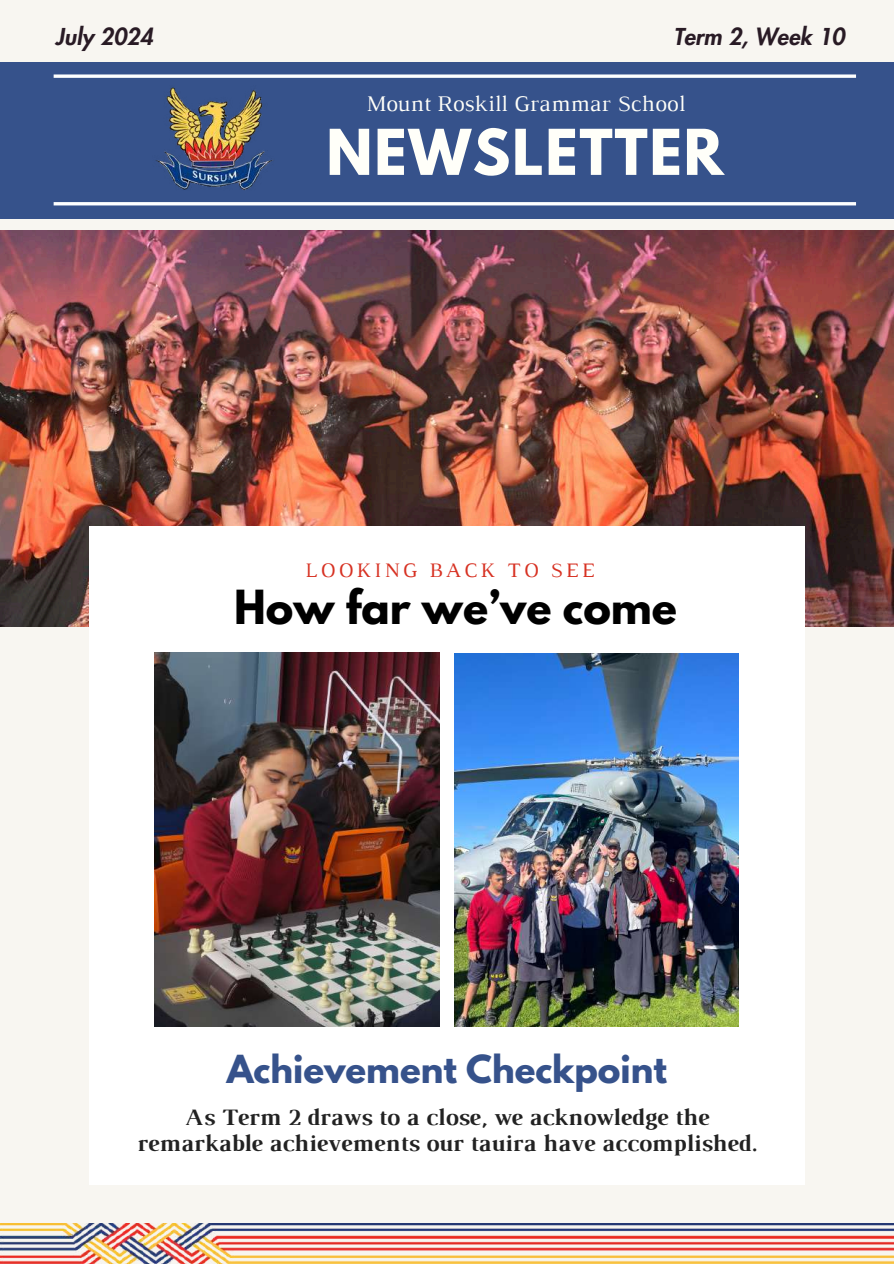
<style>
.page{position:relative;width:894px;height:1264px;background:#fff}
.page>*{position:absolute;margin:0;border:0;box-sizing:border-box;transform-origin:0 0}
.t1{font:700 55.95px "League Spartan";letter-spacing:.03em;color:#fffff9}
.t2{font:700 41.55px "League Spartan";color:#000}
.t3{font:700 34.2px "League Spartan";color:#36528b}
.t4{font:700 24px/25.8px "Luthier";color:#222;text-align:center}
.t5{font:22.8px "Luthier";color:#fffff9}
.t6{font:italic 800 22.8px "Futura LT Pro";color:#291b25}
.t7{font:21px "Luthier";letter-spacing:.14em;color:#d73122}
</style>
<div class="page">
<div style="left:0;top:0;width:893px;height:1263px;background:#f8f6f1"></div>
<div style="left:0;top:62px;width:893px;height:156px;background:#36528b"></div>
<img style="left:0;top:231px;width:893px;height:395px">
<div style="left:89px;top:526px;width:715px;height:658px;background:#fff"></div>
<svg style="left:54px;top:74px;width:801px;height:4px;background:#dfe4ec"></svg>
<hr style="left:54px;top:202px;width:801px;height:3px;background:#fff">
<img style="left:155px;top:87px;width:119px;height:103px">
<img style="left:0;top:1223px;width:893px;height:40px">
<img style="left:155px;top:653px;width:284px;height:373px">
<img style="left:454px;top:653px;width:284px;height:373px">
<p class="t6" style="left:55px;top:27px;width:99px">July 2024</p>
<p class="t6" style="left:673px;top:27px;width:172px">Term 2, Week 10</p>
<p class="t5" style="left:365px;top:95px;width:321px">Mount Roskill Grammar School</p>
<h1 class="t1" style="left:326px;top:124px;width:398px">NEWSLETTER</h1>
<p class="t7" style="left:305px;top:562px;width:291px">LOOKING BACK TO SEE</p>
<h2 class="t2" style="left:234px;top:586px;width:444px">How far we’ve come</h2>
<h3 class="t3" style="left:227px;top:1051px;width:441px">Achievement Checkpoint</h3>
<p class="t4" style="left:137px;top:1106px;width:621px">As Term 2 draws to a close, we acknowledge the remarkable achievements our tauira have accomplished.</p>
</div>
